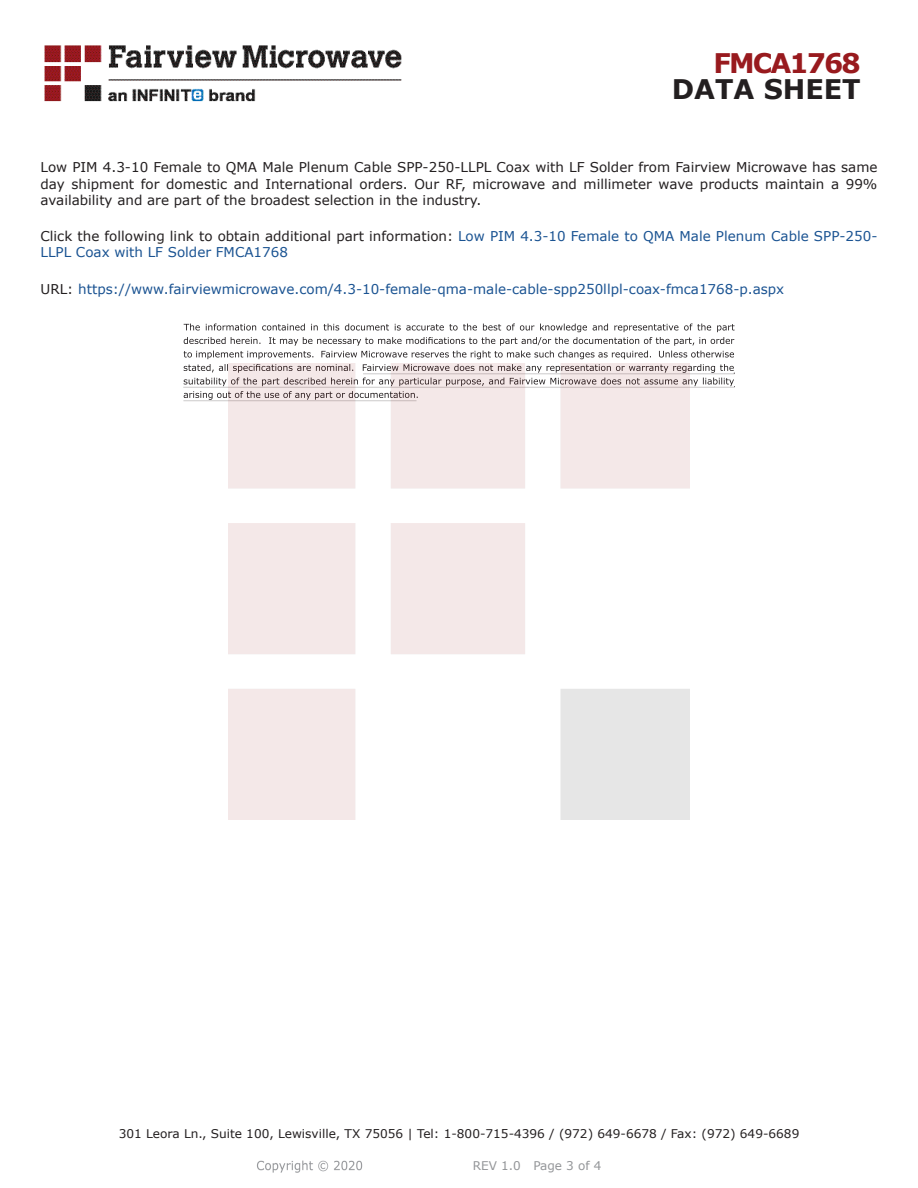
<style>
.page{position:relative;width:918px;height:1188px;background:#fff}
.page>*{position:absolute;margin:0;border:0;box-sizing:border-box;transform-origin:0 0}
.t1{font:700 27px "Verdana";color:#231f20}
.FM{font:700 27px "Verdana";letter-spacing:-.07em;color:#981a1e}
.Web_Description_Para{font:13.5px/16.2px "Verdana";color:#231f20;text-align:justify}
.Web_Description_Para-2{font:13.5px/16.2px "Verdana";color:#1a5392}
.URL_para{font:13.5px "Verdana";color:#1a5392}
.t2{font:12px "Verdana";color:#231f20}
.REV_Info{font:12px "Verdana";color:#939598}
.s1{color:#231f20}
</style>
<div class="page">
<svg style="left:184px;top:324px;width:551px;height:76px"></svg>
<hr style="left:363px;top:373px;width:372px;height:1px;background:#231f20">
<hr style="left:183px;top:387px;width:551px;height:1px;background:#231f20">
<hr style="left:183px;top:400px;width:234px;height:1px;background:#231f20">
<img style="left:257px;top:1160px;width:106px;height:13px">
<img style="left:228px;top:364px;width:462px;height:456px">
<img style="left:44px;top:45px;width:358px;height:57px">
<p class="FM" style="left:714px;top:44px;width:149px">FMCA1768</p>
<p class="t1" style="left:672px;top:70px;width:191px">DATA SHEET</p>
<p class="Web_Description_Para" style="left:40px;top:159px;width:839px">Low PIM 4.3-10 Female to QMA Male Plenum Cable SPP-250-LLPL Coax with LF Solder from Fairview Microwave has same day shipment for domestic and International orders. Our RF, microwave and millimeter wave products maintain a 99% availability and are part of the broadest selection in the industry.</p>
<p class="Web_Description_Para-2" style="left:40px;top:228px;width:839px"><span class="s1">Click the following link to obtain additional part information:</span> Low PIM 4.3-10 Female to QMA Male Plenum Cable SPP-250-<br>LLPL Coax with LF Solder FMCA1768</p>
<p class="URL_para" style="left:40px;top:280px;width:745px"><span class="s1">URL:</span> https://www.fairviewmicrowave.com/4.3-10-female-qma-male-cable-spp250llpl-coax-fmca1768-p.aspx</p>
<p class="t2" style="left:119px;top:1125px;width:682px">301 Leora Ln., Suite 100, Lewisville, TX 75056 | Tel: 1-800-715-4396 / (972) 649-6678 / Fax: (972) 649-6689</p>
<p class="REV_Info" style="left:473px;top:1157px;width:130px">REV 1.0 Page 3 of 4</p>
</div>
